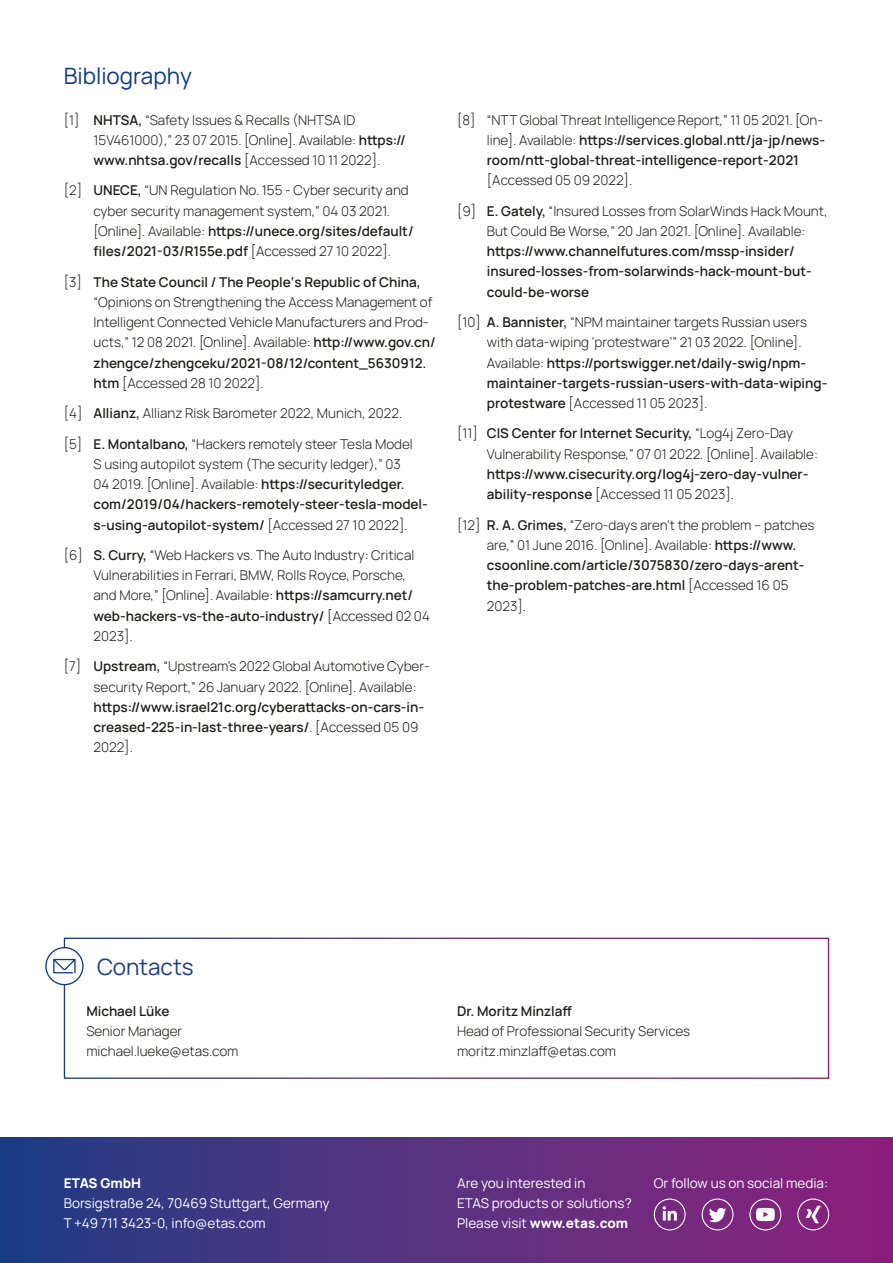
<style>
.page{position:relative;width:893px;height:1263px;background:#fff}
.page>*{position:absolute;margin:0;border:0;box-sizing:border-box;transform-origin:0 0}
.t1{font:22.5px "Manrope";color:#0e3b83}
.t2{font:22.5px "Manrope";letter-spacing:-.005em;color:#1d3e7d}
.t3{font:300 13.5px/20.2px "Manrope";color:#1d1d1b}
.t4{font:600 13.5px/20.2px "Manrope";color:#1d1d1b}
.t5{font:13.5px/20.2px "Manrope";color:#fff}
.t6{font:800 13.5px "Manrope";color:#fff}
.s1{font-weight:600}
.s2{font-weight:300}
.s3{font-weight:800}
</style>
<div class="page">
<div style="left:0;top:1137px;width:893px;height:126px;background:linear-gradient(to right,#213e84,#90227c)"></div>
<svg style="left:749px;top:1198px;width:32px;height:32px"></svg>
<svg style="left:654px;top:1198px;width:32px;height:32px"></svg>
<svg style="left:702px;top:1198px;width:31px;height:32px"></svg>
<svg style="left:797px;top:1198px;width:32px;height:32px"></svg>
<div style="left:64px;top:938px;width:765px;height:141px;border:1px solid #fff"></div>
<svg style="left:45px;top:947px;width:39px;height:38px"></svg>
<h1 class="t1" style="left:64px;top:60px;width:130px">Bibliography</h1>
<p class="t3" style="left:94px;top:109px;width:314px;text-indent:-30px">[1] <span class="s1">NHTSA,</span> “Safety Issues &amp; Recalls (NHTSA ID<br>15V461000),” 23 07 2015. [Online]. Available: <span class="s1">https:// www.nhtsa.gov/recalls</span> [Accessed 10 11 2022].</p>
<p class="t3" style="left:94px;top:180px;width:322px;text-indent:-30px">[2] <span class="s1">UNECE,</span> “UN Regulation No. 155 - Cyber security and cyber security management system,” 04 03 2021. [Online]. Available: <span class="s1">https://unece.org/sites/default/ files/2021-03/R155e.pdf</span> [Accessed 27 10 2022].</p>
<p class="t3" style="left:94px;top:271px;width:344px;text-indent:-30px">[3] <span class="s1">The State Council / The People‘s Republic of China, </span>“Opinions on Strengthening the Access Management of Intelligent Connected Vehicle Manufacturers and Prod&shy;ucts,” 12 08 2021. [Online]. Available: <span class="s1">http://www.gov.cn/ zhengce/zhengceku/2021-08/12/content_5630912. htm</span> [Accessed 28 10 2022].</p>
<p class="t3" style="left:64px;top:403px;width:340px">[4] <span class="s1">Allianz,</span> Allianz Risk Barometer 2022, Munich, 2022.</p>
<p class="t3" style="left:94px;top:433px;width:336px;text-indent:-30px">[5] <span class="s1">E. Montalbano,</span> “Hackers remotely steer Tesla Model<br>S using autopilot system (The security ledger),” 03<br>04 2019. [Online]. Available: <span class="s1">https://securityledger. com/2019/04/hackers-remotely-steer-tesla-model&shy;s-using-autopilot-system/</span> [Accessed 27 10 2022].</p>
<p class="t3" style="left:94px;top:544px;width:338px;text-indent:-30px">[6] <span class="s1">S. Curry,</span> “Web Hackers vs. The Auto Industry: Critical Vulnerabilities in Ferrari, BMW, Rolls Royce, Porsche, and More,” [Online]. Available: <span class="s1">https://samcurry.net/ web-hackers-vs-the-auto-industry/</span> [Accessed 02 04<br>2023].</p>
<p class="t3" style="left:94px;top:656px;width:338px;text-indent:-30px">[7] <span class="s1">Upstream,</span> “Upstream’s 2022 Global Automotive Cyber&shy;security Report,” 26 January 2022. [Online]. Available:</p>
<p class="t4" style="left:94px;top:696px;width:332px">https://www.israel21c.org/cyberattacks-on-cars-in&shy;creased-225-in-last-three-years/<span class="s2">. [Accessed 05 09<br>2022].</span></p>
<p class="t4" style="left:487px;top:109px;width:340px;text-indent:-30px"><span class="s2">[8] “NTT Global Threat Intelligence Report,” 11 05 2021. [On&shy;line]. Available:</span> https://services.global.ntt/ja-jp/news&shy;room/ntt-global-threat-intelligence-report-2021</p>
<p class="t3" style="left:487px;top:170px;width:147px">[Accessed 05 09 2022].</p>
<p class="t3" style="left:457px;top:200px;width:372px;text-align:center">[9] <span class="s1">E. Gately,</span> “Insured Losses from SolarWinds Hack Mount,<br>But Could Be Worse,” 20 Jan 2021. [Online]. Available:</p>
<p class="t4" style="left:487px;top:241px;width:326px">https://www.channelfutures.com/mssp-insider/ insured-losses-from-solarwinds-hack-mount-but&shy;could-be-worse</p>
<p class="t3" style="left:487px;top:311px;width:342px;text-indent:-30px">[10] <span class="s1">A. Bannister,</span> “NPM maintainer targets Russian users with data-wiping ‘protestware’” 21 03 2022. [Online].<br>Available: <span class="s1">https://portswigger.net/daily-swig/npm&shy;maintainer-targets-russian-users-with-data-wiping&shy;protestware</span> [Accessed 11 05 2023].</p>
<p class="t3" style="left:487px;top:423px;width:332px;text-indent:-30px">[11] <span class="s1">CIS Center for Internet Security,</span> “Log4j Zero-Day<br>Vulnerability Response,” 07 01 2022. [Online]. Available:</p>
<p class="t4" style="left:487px;top:463px;width:323px">https://www.cisecurity.org/log4j-zero-day-vulner&shy;ability-response <span class="s2">[Accessed 11 05 2023].</span></p>
<p class="t4" style="left:487px;top:514px;width:329px;text-indent:-30px"><span class="s2">[12]</span> R. A. Grimes, <span class="s2">“Zero-days aren’t the problem -- patches are,” 01 June 2016. [Online]. Available:</span> https://www. csoonline.com/article/3075830/zero-days-arent&shy;the-problem-patches-are.html <span class="s2">[Accessed 16 05<br>2023].</span></p>
<h1 class="t2" style="left:97px;top:951px;width:98px">Contacts</h1>
<p class="t4" style="left:86px;top:1000px;width:85px">Michael Lüke</p>
<p class="t3" style="left:86px;top:1020px;width:154px">Senior Manager michael.lueke@etas.com</p>
<p class="t4" style="left:457px;top:1000px;width:116px">Dr. Moritz Minzlaff</p>
<p class="t3" style="left:457px;top:1020px;width:235px">Head of Professional Security Services moritz.minzlaff@etas.com</p>
<p class="t6" style="left:64px;top:1173px;width:79px">ETAS GmbH</p>
<p class="t5" style="left:654px;top:1172px;width:176px">Or follow us on social media:</p>
<p class="t5" style="left:64px;top:1192px;width:267px">Borsigstraße 24, 70469 Stuttgart, Germany<br>T +49 711 3423-0, info@etas.com</p>
<p class="t5" style="left:457px;top:1172px;width:176px">Are you interested in<br>ETAS products or solutions?<br>Please visit <span class="s3">www.etas.com</span></p>
</div>
